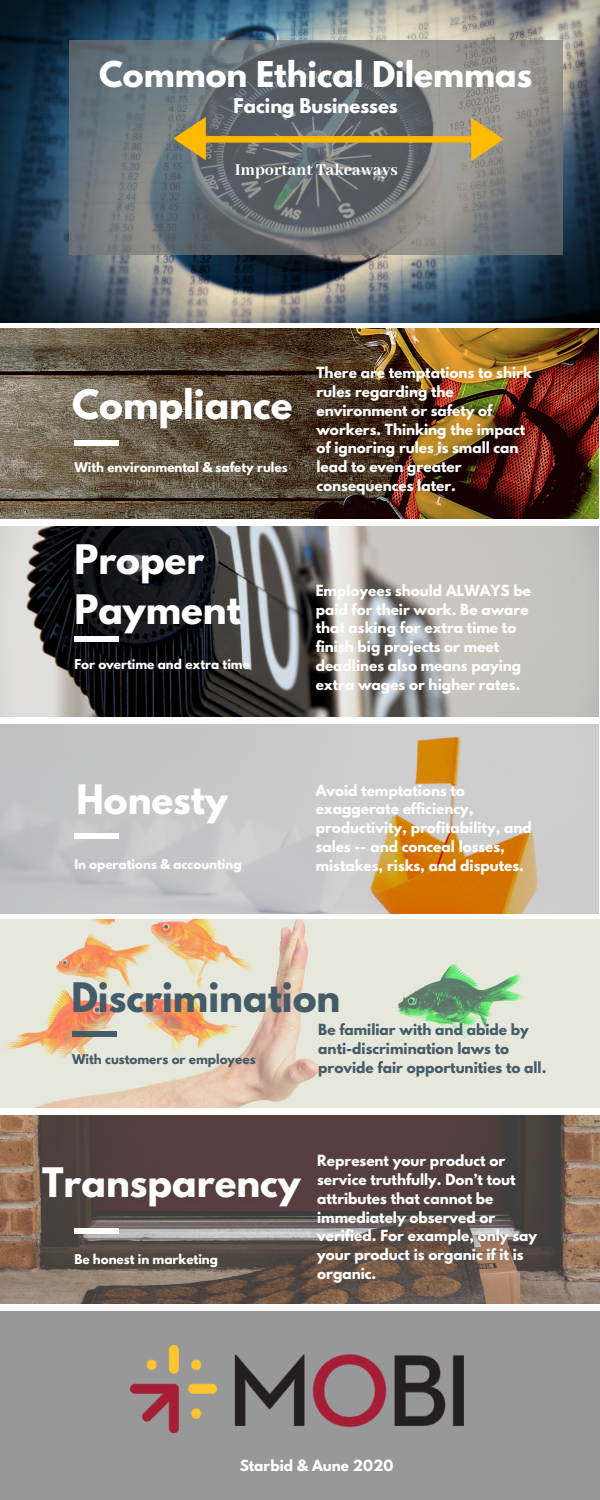
<style>
.page{position:relative;width:600px;height:1500px;background:#fff}
.page>*{position:absolute;margin:0;border:0;box-sizing:border-box;transform-origin:0 0}
.t1{font:700 36px/50.2px "League Spartan";color:#fff}
.t2{font:700 36px "League Spartan";color:#455b68}
.t3{font:700 31.5px "League Spartan";color:#fff}
.t4{font:800 18px "Abhaya Libre";color:#fff}
.t5{font:700 18px "League Spartan";color:#fff}
.t6{font:700 13.7px/18.8px "League Spartan";color:#fff}
.t7{font:700 13.7px/18.8px "League Spartan";color:#455b68}
.t8{font:700 12px "League Spartan";color:#fff}
.t9{font:700 12px "League Spartan";color:#455b68}
</style>
<div class="page">
<img style="left:0;top:920px;width:600px;height:188px">
<img style="left:0;top:1115px;width:600px;height:189px">
<div style="left:0;top:1311px;width:600px;height:188px;background:#989898"></div>
<img style="left:0;top:329px;width:598px;height:190px">
<img style="left:0;top:526px;width:598px;height:191px">
<img style="left:0;top:724px;width:598px;height:190px">
<div style="left:74px;top:441px;width:45px;height:5px;background:#fff"></div>
<div style="left:74px;top:636px;width:45px;height:6px;background:#fff"></div>
<div style="left:74px;top:833px;width:45px;height:6px;background:#fff"></div>
<div style="left:72px;top:1031px;width:45px;height:6px;background:#455b68"></div>
<div style="left:74px;top:1228px;width:45px;height:6px;background:#fff"></div>
<img style="left:0;top:0;width:600px;height:322px">
<svg style="left:69px;top:41px;width:494px;height:214px;background:#707679"></svg>
<svg style="left:173px;top:117px;width:331px;height:44px;background:#8a805b"></svg>
<img style="left:131px;top:1345px;width:332px;height:88px">
<h2 class="t3" style="left:99px;top:58px;width:434px">Common Ethical Dilemmas</h2>
<h3 class="t5" style="left:234px;top:96px;width:166px">Facing Businesses</h3>
<h3 class="t4" style="left:235px;top:160px;width:164px">Important Takeaways</h3>
<h1 class="t1" style="left:72px;top:384px;width:222px">Compliance</h1>
<p class="t8" style="left:74px;top:461px;width:215px">With environmental &amp; safety rules</p>
<h1 class="t1" style="left:74px;top:539px;width:168px">Proper<br>Payment</h1>
<p class="t8" style="left:74px;top:658px;width:177px">For overtime and extra time</p>
<p class="t6" style="left:316px;top:365px;width:217px">There are temptations to shirk rules regarding the environment or safety of workers. Thinking the impact of ignoring rules is small can lead to even greater consequences later.</p>
<p class="t6" style="left:316px;top:583px;width:217px">Employees should ALWAYS be paid for their work. Be aware that asking for extra time to finish big projects or meet deadlines also means paying extra wages or higher rates.</p>
<h1 class="t1" style="left:77px;top:779px;width:153px">Honesty</h1>
<p class="t8" style="left:74px;top:858px;width:169px">In operations &amp; accounting</p>
<p class="t6" style="left:316px;top:782px;width:218px">Avoid temptations to exaggerate efficiency, productivity, profitability, and sales -- and conceal losses, mistakes, risks, and disputes.</p>
<h1 class="t2" style="left:71px;top:979px;width:271px">Discrimination</h1>
<p class="t9" style="left:72px;top:1053px;width:185px">With customers or employees</p>
<p class="t7" style="left:318px;top:1022px;width:230px">Be familiar with and abide by anti-discrimination laws to provide fair opportunities to all.</p>
<h1 class="t1" style="left:42px;top:1162px;width:260px">Transparency</h1>
<p class="t8" style="left:74px;top:1253px;width:145px">Be honest in marketing</p>
<p class="t6" style="left:317px;top:1153px;width:221px">Represent your product or service truthfully. Don’t tout attributes that cannot be immediately observed or verified. For example, only say your product is organic if it is organic.</p>
<p class="t6" style="left:240px;top:1458px;width:155px">Starbid &amp; Aune 2020</p>
</div>
